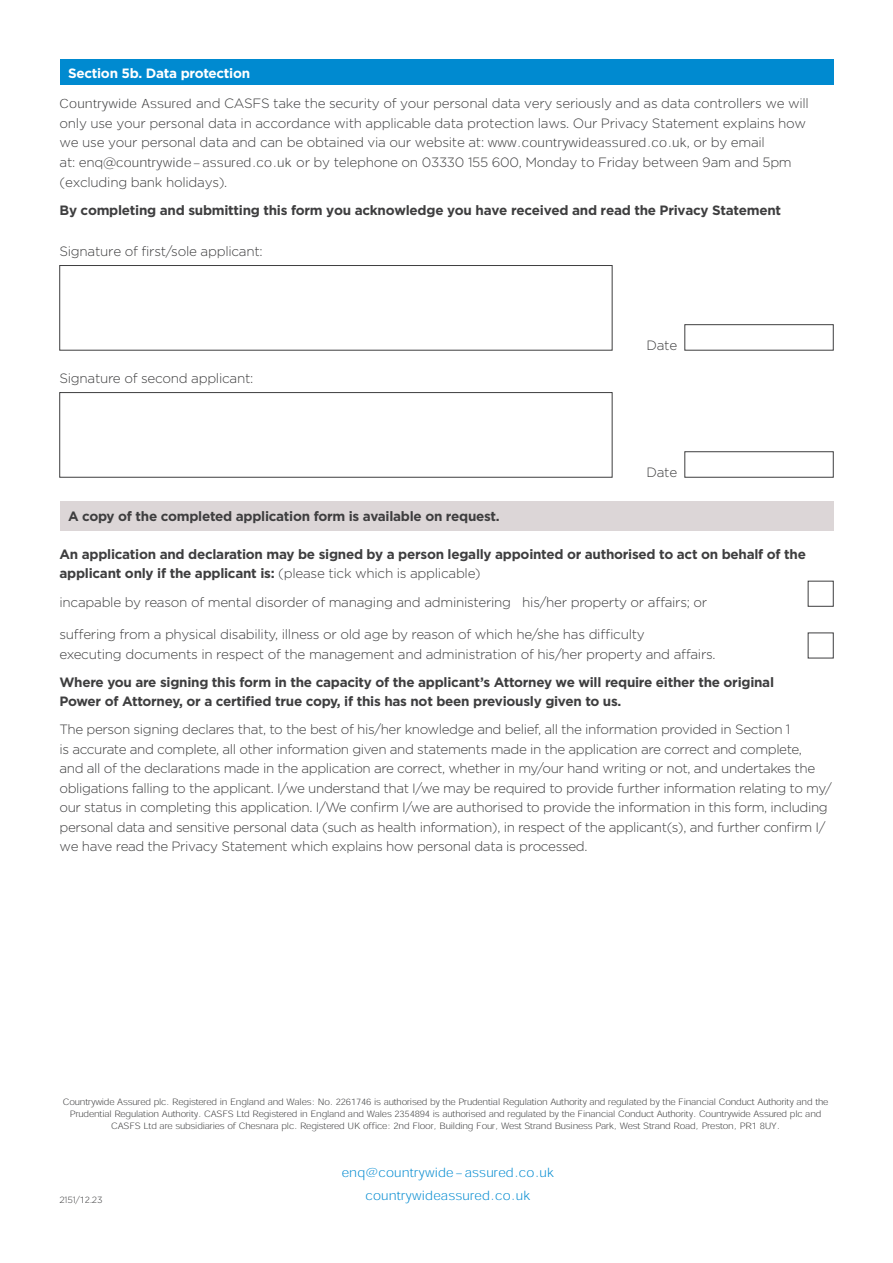
<style>
.page{position:relative;width:893px;height:1263px;background:#fff}
.page>*{position:absolute;margin:0;border:0;box-sizing:border-box;transform-origin:0 0}
.t1{font:300 13.5px/19.5px "Gotham";letter-spacing:-.03em;color:#3e3e3f}
.t2{font:700 13.5px/19.5px "Gotham";letter-spacing:-.02em;color:#3e3e3f}
.t3{font:700 13.5px "Gotham";letter-spacing:-.02em;color:#fff}
.t4{font:300 12.75px/23.5px "Adobe Gothic Std";letter-spacing:.01em;color:#008ad0;text-align:center}
.t5{font:300 9px/12px "Adobe Gothic Std";letter-spacing:-.02em;color:#3e3e3f;text-align:center}
.t6{font:300 9px "Gotham";letter-spacing:-.02em;color:#3e3e3f}
.s1{font-family:"Adobe Gothic Std";font-size:12.75px}
.s2{font-weight:300}
.s3{font-family:"Adobe Gothic Std"}
</style>
<div class="page">
<div style="left:60px;top:60px;width:773px;height:25px;background:#008ad0"></div>
<div style="left:60px;top:265px;width:552px;height:85px;background:#fff;border:1px solid #3e3e3f"></div>
<div style="left:685px;top:324px;width:148px;height:26px;background:#fff;border:1px solid #3e3e3f"></div>
<div style="left:60px;top:392px;width:552px;height:85px;background:#fff;border:1px solid #3e3e3f"></div>
<div style="left:685px;top:451px;width:148px;height:26px;background:#fff;border:1px solid #3e3e3f"></div>
<div style="left:60px;top:501px;width:773px;height:30px;background:#dcd6d7"></div>
<p class="t3" style="left:68px;top:64px;width:184px">Section 5b. Data protection</p>
<p class="t1" style="left:60px;top:93px;width:751px;line-height:20.4px"><span class="s1">Countrywide Assured</span> and CASFS take the security of your personal data very seriously and as data controllers we will only use your personal data in accordance with applicable data protection laws. Our Privacy Statement explains how</p>
<p class="t1" style="left:60px;top:132px;width:734px">we use your personal data and can be obtained via our website at: <span class="s1">www.countrywideassured.co.uk</span>, or by email<br>at: enq@<span class="s1">countrywide-assured.co.uk</span> or by telephone on 03330 155 600, Monday to Friday between 9am and 5pm (excluding bank holidays).</p>
<p class="t2" style="left:60px;top:200px;width:723px">By completing and submitting this form you acknowledge you have received and read the Privacy Statement</p>
<p class="t1" style="left:60px;top:241px;width:205px">Signature of first/sole applicant:</p>
<p class="t1" style="left:60px;top:368px;width:195px">Signature of second applicant:</p>
<p class="t2" style="left:68px;top:507px;width:433px">A copy of the completed application form is available on request.</p>
<p class="t1" style="left:646px;top:335px;width:32px">Date</p>
<p class="t1" style="left:646px;top:462px;width:32px">Date</p>
<p class="t2" style="left:60px;top:544px;width:748px">An application and declaration may be signed by a person legally appointed or authorised to act on behalf of the applicant only if the applicant is: <span class="s2">(please tick which is applicable)</span></p>
<p class="t1" style="left:60px;top:592px;width:649px">incapable by reason of mental disorder of managing and administering his/her property or affairs; or</p>
<p class="t1" style="left:60px;top:624px;width:658px">suffering from a physical disability, illness or old age by reason of which he/she has difficulty<br>executing documents in respect of the management and administration of his/her property and affairs.</p>
<p class="t2" style="left:60px;top:672px;width:716px">Where you are signing this form in the capacity of the applicant’s Attorney we will require either the original<br>Power of Attorney, or a certified true copy, if this has not been previously given to us.</p>
<p class="t1" style="left:60px;top:719px;width:774px">The person signing declares that, to the best of his/her knowledge and belief, all the information provided in Section 1<br>is accurate and complete, all other information given and statements made in the application are correct and complete,<br>and all of the declarations made in the application are correct, whether in my/our hand writing or not, and undertakes the obligations falling to the applicant. I/we understand that I/we may be required to provide further information relating to my/ our status in completing this application. I/We confirm I/we are authorised to provide the information in this form, including personal data and sensitive personal data (such as health information), in respect of the applicant(s), and further confirm I/ we have read the Privacy Statement which explains how personal data is processed.</p>
<p class="t5" style="left:63px;top:1095px;width:767px">Countrywide Assured plc. Registered in England and Wales: No. 2261746 is authorised by the Prudential Regulation Authority and regulated by the Financial Conduct Authority and the<br>Prudential Regulation Authority. CASFS Ltd Registered in England and Wales 2354894 is authorised and regulated by the Financial Conduct Authority. Countrywide Assured plc and<br>CASFS Ltd are subsidiaries of Chesnara plc. Registered UK office: 2nd Floor, Building Four, West Strand Business Park, West Strand Road, Preston, PR1 8UY.</p>
<p class="t4" style="left:342px;top:1159px;width:214px">enq@countrywide-assured.co.uk countrywideassured.co.uk</p>
<p class="t6" style="left:60px;top:1194px;width:45px">2151/<span class="s3">12</span>.23</p>
</div>
